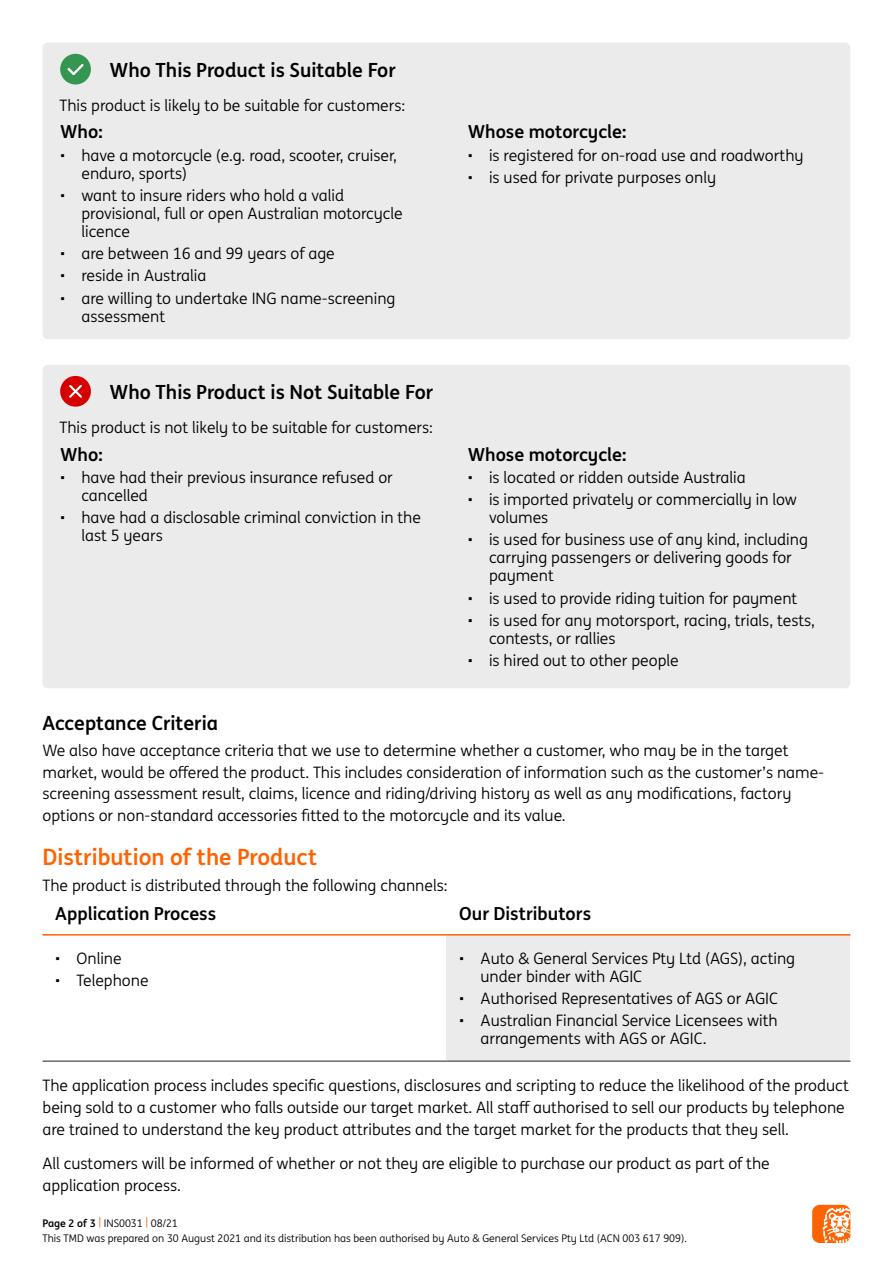
<style>
.page{position:relative;width:893px;height:1263px;background:#fff}
.page>*{position:absolute;margin:0;border:0;box-sizing:border-box;transform-origin:0 0}
.t1{font:700 22.5px "ING Me";color:#ff6200}
.t2{font:700 19.5px "ING Me";color:#000}
.t3{font:700 18px "ING Me";color:#000}
.t4{font:15.75px/18px "ING Me";color:#000}
.t5{font:10.5px/15.5px "ING Me";color:#000}
.s1{font-weight:700}
.s2{color:#ff6200}
</style>
<div class="page">
<div style="left:43px;top:365px;width:807px;height:323px;background:#ebebec;border-radius:6px"></div>
<div style="left:446px;top:935px;width:404px;height:126px;background:#ebebec"></div>
<hr style="left:43px;top:934px;width:403px;height:1px;background:#ff6200">
<hr style="left:446px;top:934px;width:404px;height:1px;background:#ff6200">
<hr style="left:43px;top:1060px;width:403px;height:2px;background:#696969">
<hr style="left:446px;top:1060px;width:404px;height:2px;background:#696969">
<div style="left:43px;top:43px;width:807px;height:296px;background:#ebebec;border-radius:6px"></div>
<div style="left:60px;top:54px;width:31px;height:31px;background:#349651;border-radius:50%"></div>
<svg style="left:67px;top:64px;width:17px;height:11px"></svg>
<div style="left:812px;top:1205px;width:38px;height:38px;background:#ff6200;border-radius:8px"></div>
<svg style="left:823px;top:1207px;width:27px;height:36px"></svg>
<div style="left:61px;top:377px;width:29px;height:29px;background:#d70000;border-radius:50%"></div>
<div style="left:60px;top:376px;width:31px;height:31px;border:2px solid #d70000;border-radius:50%"></div>
<svg style="left:69px;top:384px;width:13px;height:14px"></svg>
<p class="t2" style="left:109px;top:54px;width:288px">Who This Product is Suitable For</p>
<p class="t4" style="left:60px;top:96px;width:347px">This product is likely to be suitable for customers:</p>
<p class="t3" style="left:60px;top:117px;width:44px">Who:</p>
<p class="t4" style="left:81px;top:145px;width:317px;text-indent:-21px">• have a motorcycle (e.g. road, scooter, cruiser, enduro, sports)</p>
<p class="t4" style="left:81px;top:186px;width:323px;text-indent:-21px">• want to insure riders who hold a valid provisional, full or open Australian motorcycle licence</p>
<p class="t4" style="left:60px;top:244px;width:276px">• are between 16 and 99 years of age</p>
<p class="t4" style="left:60px;top:266px;width:148px">• reside in Australia</p>
<p class="t4" style="left:81px;top:288px;width:316px;text-indent:-21px">• are willing to undertake ING name-screening assessment</p>
<p class="t2" style="left:109px;top:376px;width:325px">Who This Product is Not Suitable For</p>
<p class="t4" style="left:60px;top:418px;width:375px">This product is not likely to be suitable for customers:</p>
<p class="t3" style="left:60px;top:440px;width:44px">Who:</p>
<p class="t4" style="left:81px;top:467px;width:313px;text-indent:-21px">• have had their previous insurance refused or cancelled</p>
<p class="t4" style="left:81px;top:508px;width:341px;text-indent:-21px">• have had a disclosable criminal conviction in the last 5 years</p>
<p class="t3" style="left:468px;top:117px;width:160px">Whose motorcycle:</p>
<p class="t4" style="left:468px;top:145px;width:337px">• is registered for on-road use and roadworthy</p>
<p class="t4" style="left:468px;top:168px;width:250px">• is used for private purposes only</p>
<p class="t3" style="left:468px;top:440px;width:160px">Whose motorcycle:</p>
<p class="t4" style="left:468px;top:467px;width:279px">• is located or ridden outside Australia</p>
<p class="t4" style="left:489px;top:490px;width:309px;text-indent:-21px">• is imported privately or commercially in low volumes</p>
<p class="t4" style="left:489px;top:530px;width:320px;text-indent:-21px">• is used for business use of any kind, including carrying passengers or delivering goods for payment</p>
<p class="t4" style="left:468px;top:588px;width:331px">• is used to provide riding tuition for payment</p>
<p class="t4" style="left:489px;top:610px;width:327px;text-indent:-21px">• is used for any motorsport, racing, trials, tests, contests, or rallies</p>
<p class="t4" style="left:468px;top:651px;width:213px">• is hired out to other people</p>
<p class="t2" style="left:43px;top:707px;width:177px">Acceptance Criteria</p>
<p class="t4" style="left:43px;top:739px;width:783px;line-height:21.8px">We also have acceptance criteria that we use to determine whether a customer, who may be in the target market, would be offered the product. This includes consideration of information such as the customer’s name&shy;screening assessment result, claims, licence and riding/driving history as well as any modifications, factory options or non-standard accessories fitted to the motorcycle and its value.</p>
<h1 class="t1" style="left:43px;top:839px;width:276px">Distribution of the Product</h1>
<p class="t4" style="left:43px;top:875px;width:407px">The product is distributed through the following channels:</p>
<p class="t3" style="left:55px;top:899px;width:162px">Application Process</p>
<p class="t3" style="left:459px;top:899px;width:133px">Our Distributors</p>
<p class="t4" style="left:55px;top:948px;width:68px">• Online</p>
<p class="t4" style="left:55px;top:970px;width:95px">• Telephone</p>
<p class="t4" style="left:480px;top:948px;width:316px;text-indent:-21px">• Auto &amp; General Services Pty Ltd (AGS), acting under binder with AGIC</p>
<p class="t4" style="left:459px;top:988px;width:320px">• Authorised Representatives of AGS or AGIC</p>
<p class="t4" style="left:480px;top:1011px;width:299px;text-indent:-21px">• Australian Financial Service Licensees with arrangements with AGS or AGIC.</p>
<p class="t4" style="left:43px;top:1074px;width:808px;line-height:21.8px">The application process includes specific questions, disclosures and scripting to reduce the likelihood of the product being sold to a customer who falls outside our target market. All staff authorised to sell our products by telephone are trained to understand the key product attributes and the target market for the products that they sell.</p>
<p class="t4" style="left:43px;top:1152px;width:729px;line-height:21.8px">All customers will be informed of whether or not they are eligible to purchase our product as part of the application process.</p>
<p class="t5" style="left:43px;top:1215px;width:646px"><span class="s1">Page 2 of 3</span> <span class="s2">|</span> INS0031 <span class="s2">|</span> 08/21<br>This TMD was prepared on 30 August 2021 and its distribution has been authorised by Auto &amp; General Services Pty Ltd (ACN 003 617 909).</p>
</div>
